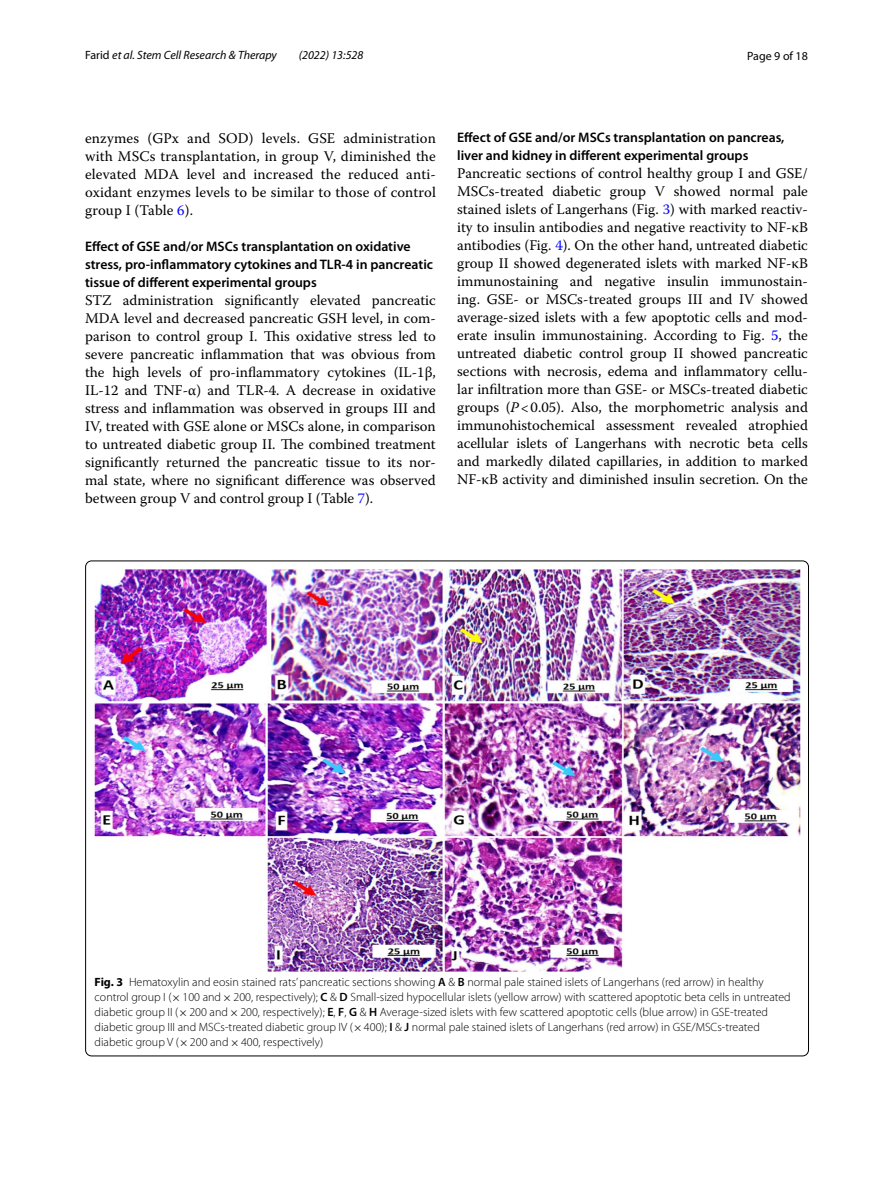
<style>
.page{position:relative;width:893px;height:1187px;background:#fff}
.page>*{position:absolute;margin:0;border:0;box-sizing:border-box;transform-origin:0 0}
.t1{font:14.7px/18px "Warnock Pro";color:#000;text-align:justify}
.t2{font:600 13.8px/18px "Myriad Pro";color:#000}
.t3{font:300 12px/15px "Myriad Pro";color:#000}
.t4{font:italic 12px "Myriad Pro";color:#000}
.t5{font:12px "Myriad Pro";color:#000}
.s1{font-style:normal}
.s2{color:#00f}
.s3{font-style:italic}
.s4{font-weight:700}
.s5{font-weight:600}
.s6{font-family:"MTSY";font-weight:400}
</style>
<div class="page">
<img style="left:94px;top:570px;width:706px;height:401px">
<p class="t4" style="left:85px;top:48px;width:193px"><span class="s1">Farid</span> et al. Stem Cell Research &amp; Therapy</p>
<p class="t4" style="left:299px;top:48px;width:66px">(2022) 13:528</p>
<p class="t5" style="left:747px;top:48px;width:62px">Page 9 of 18</p>
<p class="t1" style="left:85px;top:128px;width:352px">enzymes (GPx and SOD) levels. GSE administration with MSCs transplantation, in group V, diminished the elevated MDA level and increased the reduced anti&shy;oxidant enzymes levels to be similar to those of control group I (Table <span class="s2">6</span>).</p>
<p class="t2" style="left:85px;top:237px;width:349px">Effect of GSE and/or MSCs transplantation on oxidative stress, pro‑inflammatory cytokines and TLR‑4 in pancreatic tissue of different experimental groups</p>
<p class="t1" style="left:85px;top:290px;width:352px">STZ administration significantly elevated pancreatic MDA level and decreased pancreatic GSH level, in com&shy;parison to control group I. This oxidative stress led to severe pancreatic inflammation that was obvious from the high levels of pro-inflammatory cytokines (IL-1β, IL-12 and TNF-α) and TLR-4. A decrease in oxidative stress and inflammation was observed in groups III and IV, treated with GSE alone or MSCs alone, in comparison to untreated diabetic group II. The combined treatment significantly returned the pancreatic tissue to its nor&shy;mal state, where no significant difference was observed between group V and control group I (Table <span class="s2">7</span>).</p>
<p class="t2" style="left:457px;top:128px;width:329px">Effect of GSE and/or MSCs transplantation on pancreas, liver and kidney in different experimental groups</p>
<p class="t1" style="left:457px;top:164px;width:352px">Pancreatic sections of control healthy group I and GSE/ MSCs-treated diabetic group V showed normal pale stained islets of Langerhans (Fig. <span class="s2">3</span>) with marked reactiv&shy;ity to insulin antibodies and negative reactivity to NF-κB antibodies (Fig. <span class="s2">4</span>). On the other hand, untreated diabetic group II showed degenerated islets with marked NF-κB immunostaining and negative insulin immunostain&shy;ing. GSE- or MSCs-treated groups III and IV showed average-sized islets with a few apoptotic cells and mod&shy;erate insulin immunostaining. According to Fig. <span class="s2">5</span>, the untreated diabetic control group II showed pancreatic sections with necrosis, edema and inflammatory cellu&shy;lar infiltration more than GSE- or MSCs-treated diabetic groups (<span class="s3">P</span>&lt;0.05). Also, the morphometric analysis and immunohistochemical assessment revealed atrophied acellular islets of Langerhans with necrotic beta cells and markedly dilated capillaries, in addition to marked NF-κB activity and diminished insulin secretion. On the</p>
<p class="t3" style="left:95px;top:974px;width:698px"><span class="s4">Fig. 3</span> Hematoxylin and eosin stained rats’ pancreatic sections showing <span class="s5">A</span> &amp; <span class="s5">B</span> normal pale stained islets of Langerhans (red arrow) in healthy control group I (<span class="s6">×</span>100 and<span class="s6">×</span>200, respectively); <span class="s5">C</span> &amp; <span class="s5">D</span> Small-sized hypocellular islets (yellow arrow) with scattered apoptotic beta cells in untreated diabetic group II (<span class="s6">×</span>200 and<span class="s6">×</span>200, respectively); <span class="s5">E</span>, <span class="s5">F</span>, <span class="s5">G</span> &amp; <span class="s5">H</span> Average-sized islets with few scattered apoptotic cells (blue arrow) in GSE-treated diabetic group III and MSCs-treated diabetic group IV (<span class="s6">×</span>400); <span class="s5">I</span> &amp; <span class="s5">J</span> normal pale stained islets of Langerhans (red arrow) in GSE/MSCs-treated diabetic group V (<span class="s6">×</span>200 and<span class="s6">×</span>400, respectively)</p>
</div>
